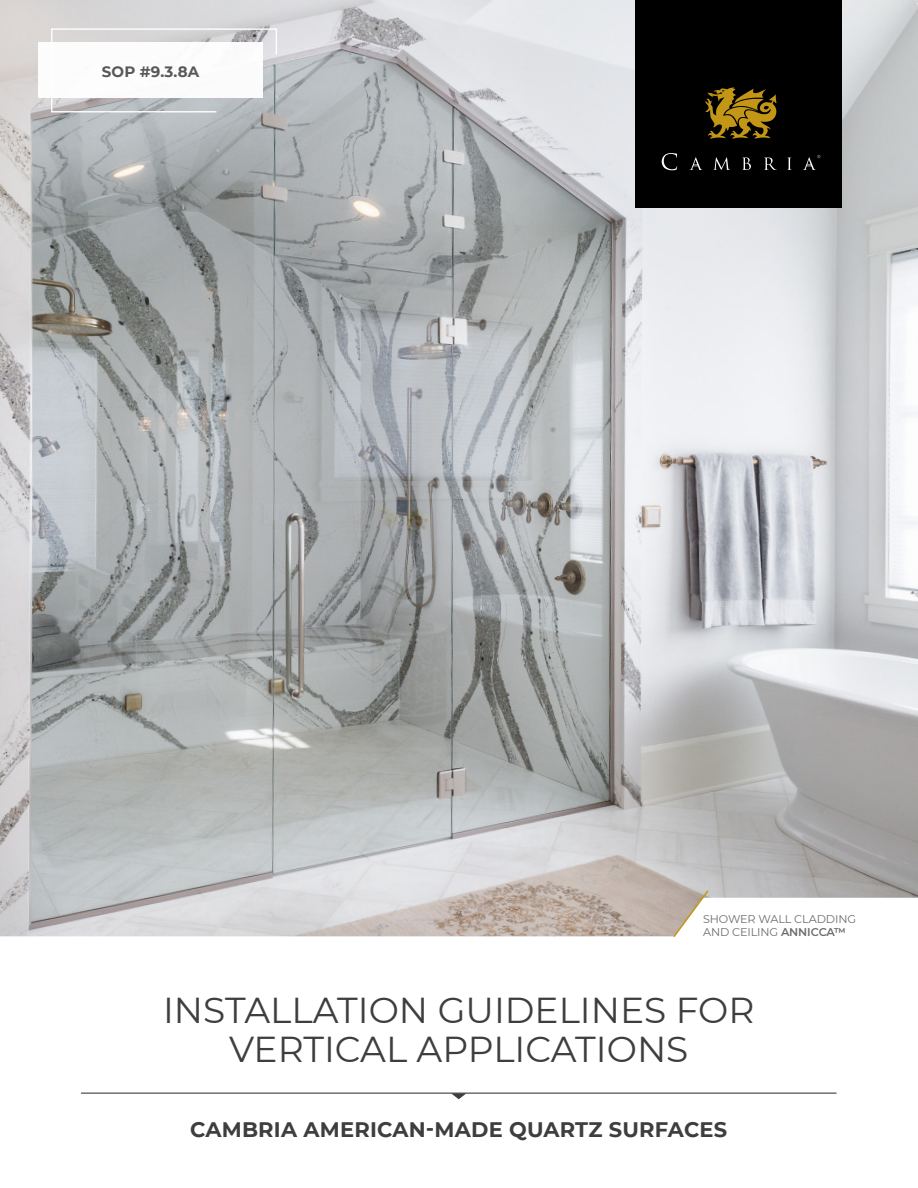
<style>
.page{position:relative;width:918px;height:1188px;background:#fff}
.page>*{position:absolute;margin:0;border:0;box-sizing:border-box;transform-origin:0 0}
.Headline{font:36px "Montserrat";color:#3e3e3f}
.Headline-2{font:700 21px "Montserrat";letter-spacing:.01em;color:#3e3e3f}
.t1{font:700 15px "Montserrat";color:#57585a}
.t2{font:11.25px/13.5px "Montserrat";letter-spacing:-.01em;color:#6c6d70}
.s1{font-weight:600}
</style>
<div class="page">
<img style="left:0;top:0;width:918px;height:936px">
<div style="left:635px;top:0;width:206px;height:208px;background:#000"></div>
<svg style="left:705px;top:87px;width:72px;height:52px"></svg>
<svg style="left:662px;top:153px;width:15px;height:17px"></svg>
<svg style="left:713px;top:157px;width:17px;height:13px"></svg>
<svg style="left:742px;top:158px;width:9px;height:12px"></svg>
<svg style="left:764px;top:158px;width:13px;height:12px"></svg>
<svg style="left:787px;top:158px;width:5px;height:12px"></svg>
<svg style="left:689px;top:157px;width:13px;height:13px"></svg>
<svg style="left:803px;top:155px;width:17px;height:15px"></svg>
<svg style="left:672px;top:889px;width:38px;height:48px"></svg>
<svg style="left:50px;top:28px;width:228px;height:85px;background:#c8c9cb"></svg>
<div style="left:38px;top:43px;width:225px;height:55px;background:#fff"></div>
<hr style="left:81px;top:1093px;width:755px;height:1px;background:#3e3e3f">
<svg style="left:451px;top:1093px;width:15px;height:6px"></svg>
<p class="t1" style="left:102px;top:60px;width:99px">SOP #9.3.8A</p>
<p class="t2" style="left:703px;top:912px;width:155px">SHOWER WALL CLADDING<br>AND CEILING <span class="s1">ANNICCA™</span></p>
<p class="Headline" style="left:163px;top:986px;width:593px">INSTALLATION GUIDELINES FOR</p>
<p class="Headline" style="left:229px;top:1025px;width:461px">VERTICAL APPLICATIONS</p>
<p class="Headline-2" style="left:190px;top:1115px;width:539px">CAMBRIA AMERICAN-MADE QUARTZ SURFACES</p>
</div>
